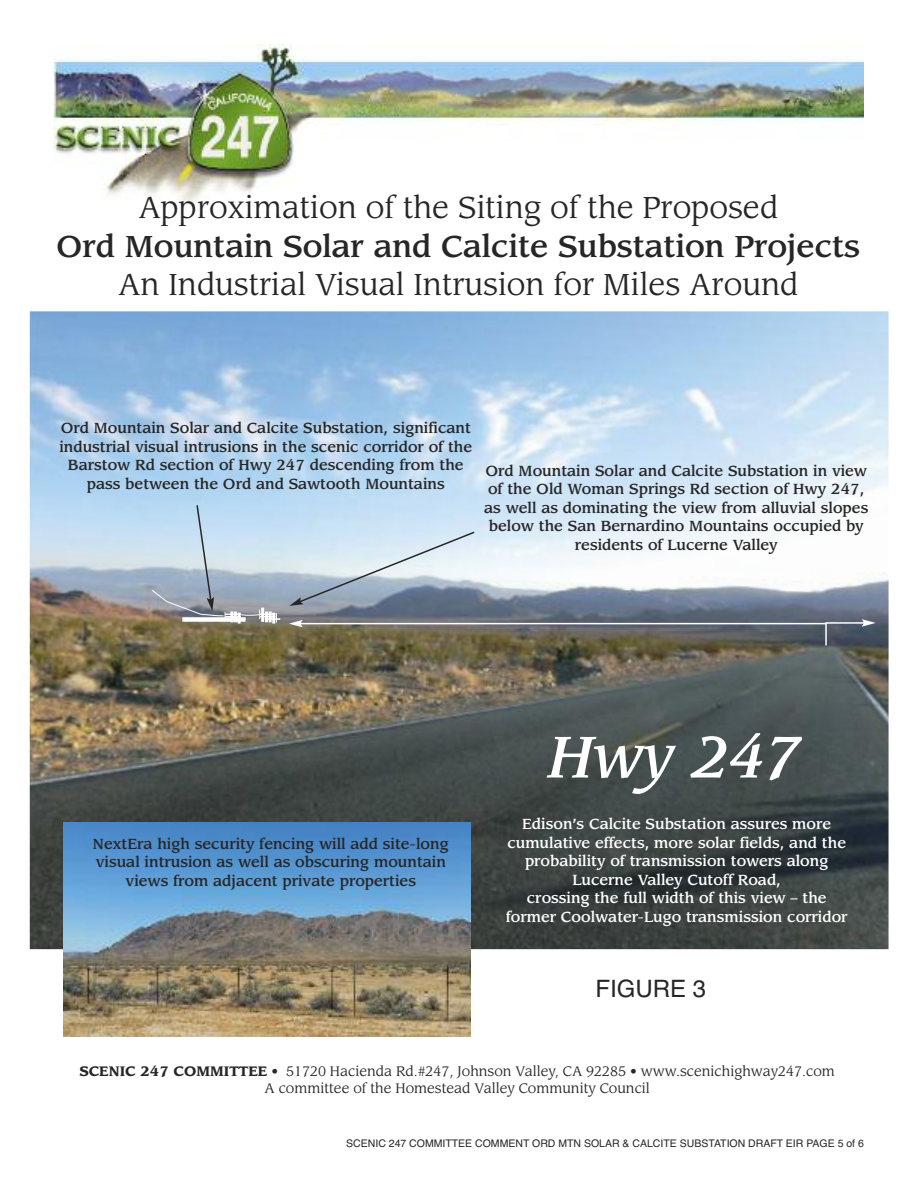
<style>
.page{position:relative;width:918px;height:1188px;background:#fff}
.page>*{position:absolute;margin:0;border:0;box-sizing:border-box;transform-origin:0 0}
.t1{font:italic 500 57.3px "Leawood";color:#fff}
.t2{font:29.7px "Leawood";color:#272627}
.t3{font:500 29.7px "Leawood";color:#272627}
.t4{font:24px "Helvetica";color:#272627}
.t5{font:500 14.4px/18.6px "Leawood";color:#272627;text-align:center}
.t6{font:500 14.4px/18.6px "Leawood";color:#fff;text-align:center}
.t7{font:13.5px/17.4px "Leawood";color:#272627;text-align:center}
.t8{font:10.5px "Helvetica";color:#272627}
.s1{font-weight:700}
</style>
<div class="page">
<img style="left:54px;top:45px;width:810px;height:160px">
<img style="left:30px;top:311px;width:859px;height:638px">
<img style="left:63px;top:822px;width:407px;height:215px">
<svg style="left:151px;top:504px;width:129px;height:120px;background:#b5c5d3"></svg>
<svg style="left:289px;top:530px;width:187px;height:76px;background:#bbcad7"></svg>
<svg style="left:825px;top:619px;width:51px;height:28px"></svg>
<hr style="left:300px;top:623px;width:526px;height:1px;background:#fff">
<svg style="left:289px;top:620px;width:14px;height:7px"></svg>
<h2 class="t2" style="left:138px;top:195px;width:641px">Approximation of the Siting of the Proposed</h2>
<h2 class="t3" style="left:56px;top:233px;width:806px">Ord Mountain Solar and Calcite Substation Projects</h2>
<h2 class="t2" style="left:118px;top:271px;width:682px">An Industrial Visual Intrusion for Miles Around</h2>
<p class="t5" style="left:59px;top:420px;width:414px">Ord Mountain Solar and Calcite Substation, significant industrial visual intrusions in the scenic corridor of the Barstow Rd section of Hwy 247 descending from the pass between the Ord and Sawtooth Mountains</p>
<p class="t5" style="left:484px;top:463px;width:386px">Ord Mountain Solar and Calcite Substation in view of the Old Woman Springs Rd section of Hwy 247, as well as dominating the view from alluvial slopes below the San Bernardino Mountains occupied by residents of Lucerne Valley</p>
<p class="t5" style="left:93px;top:836px;width:357px">NextEra high security fencing will add site-long visual intrusion as well as obscuring mountain views from adjacent private properties</p>
<h1 class="t1" style="left:548px;top:732px;width:254px">Hwy 247</h1>
<p class="t6" style="left:506px;top:816px;width:343px">Edison’s Calcite Substation assures more cumulative effects, more solar fields, and the probability of transmission towers along Lucerne Valley Cutoff Road,<br>crossing the full width of this view – the former Coolwater-Lugo transmission corridor</p>
<h3 class="t4" style="left:596px;top:975px;width:112px">FIGURE 3</h3>
<p class="t7" style="left:80px;top:1063px;width:757px"><span class="s1">SCENIC 247 COMMITTEE</span> • 51720 Hacienda Rd.#247, Johnson Valley, CA 92285 • www.scenichighway247.com<br>A committee of the Homestead Valley Community Council</p>
<p class="t8" style="left:346px;top:1138px;width:519px">SCENIC 247 COMMITTEE COMMENT ORD MTN SOLAR &amp; CALCITE SUBSTATION DRAFT EIR PAGE 5 of 6</p>
</div>
